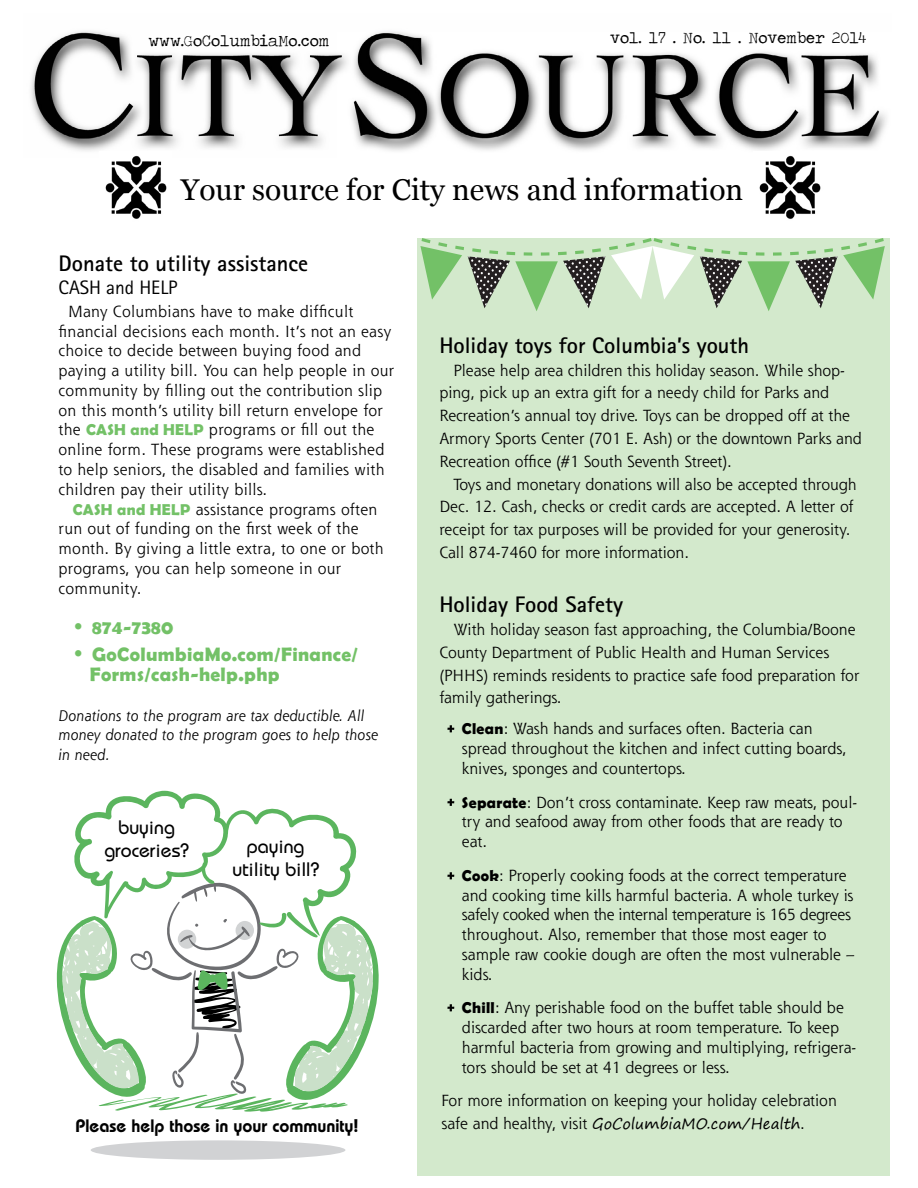
<style>
.page{position:relative;width:918px;height:1188px;background:#fff}
.page>*{position:absolute;margin:0;border:0;box-sizing:border-box;transform-origin:0 0}
.t1{font:30px "Georgia";color:#000}
.t2{font:700 22.5px "Rotis Sans Serif";color:#000}
.t3{font:700 19.5px/19.8px "Berlin Sans FB Demi";letter-spacing:.02em;color:#73c167}
.t4{font:500 19.5px/23.4px "Bauhaus";color:#000;text-align:center}
.t5{font:19.5px "Rotis Sans Serif";color:#000}
.t6{font:600 18px "Bauhaus";color:#000}
.t7{font:16.5px "Traveling Typewriter";color:#000}
.t8{font:15.75px/19.8px "Shannon";color:#000}
.t9{font:15.75px/19.8px "Shannon";letter-spacing:.02em;color:#000}
.t10{font:italic 15px/19.8px "Shannon";letter-spacing:.02em;color:#000}
.t11{font:15px "Segoe Print";color:#000}
.s1{font-family:"Berlin Sans FB Demi";font-weight:700;color:#73c167}
.s2{font-family:"Bauhaus 93";font-weight:400;font-size:22.5px}
.s3{font-family:"Berlin Sans FB Demi";font-weight:700}
.s4{font-family:"Shannon";font-size:15.75px}
</style>
<div class="page">
<div style="left:91px;top:1140px;width:254px;height:20px;background:#d1d2d4;border-radius:50%"></div>
<div style="left:417px;top:238px;width:473px;height:938px;background:#d3e9cc"></div>
<img style="left:31px;top:31px;width:856px;height:120px">
<img style="left:105px;top:155px;width:62px;height:64px">
<img style="left:759px;top:155px;width:62px;height:64px">
<svg style="left:420px;top:238px;width:465px;height:73px"></svg>
<svg style="left:447px;top:725px;width:7px;height:7px"></svg>
<svg style="left:447px;top:799px;width:7px;height:7px"></svg>
<svg style="left:447px;top:872px;width:7px;height:7px"></svg>
<svg style="left:447px;top:1004px;width:7px;height:7px"></svg>
<svg style="left:57px;top:790px;width:322px;height:322px"></svg>
<p class="t7" style="left:149px;top:30px;width:182px">www.GoColumbiaMo.com</p>
<p class="t7" style="left:610px;top:27px;width:258px">vol. 17 • No. 11 • November 2014</p>
<h1 class="t1" style="left:181px;top:172px;width:564px">Your source for City news and information</h1>
<h2 class="t2" style="left:59px;top:249px;width:251px">Donate to utility assistance</h2>
<p class="t5" style="left:59px;top:276px;width:121px">CASH and HELP</p>
<p class="t9" style="left:59px;top:301px;width:337px;text-indent:10px">Many Columbians have to make difficult financial decisions each month. It’s not an easy choice to decide between buying food and paying a utility bill. You can help people in our community by filling out the contribution slip on this month’s utility bill return envelope for the <span class="s1">CASH and HELP</span> programs or fill out the online form. These programs were established to help seniors, the disabled and families with children pay their utility bills.</p>
<p class="t9" style="left:59px;top:499px;width:327px;text-indent:14px"><span class="s1">CASH and HELP</span> assistance programs often run out of funding on the first week of the month. By giving a little extra, to one or both programs, you can help someone in our community.</p>
<p class="t3" style="left:71px;top:617px;width:104px"><span class="s2">•</span> 874-7380</p>
<p class="t3" style="left:90px;top:644px;width:270px;text-indent:-19px"><span class="s2">•</span> GoColumbiaMo.com/Finance/<br>Forms/cash-help.php</p>
<p class="t10" style="left:59px;top:705px;width:321px">Donations to the program are tax deductible. All money donated to the program goes to help those in need.</p>
<p class="t4" style="left:104px;top:815px;width:86px">buying groceries?</p>
<p class="t4" style="left:232px;top:834px;width:88px">paying utility bill?</p>
<p class="t6" style="left:75px;top:1114px;width:285px">Please help those in your community!</p>
<h2 class="t2" style="left:439px;top:331px;width:311px">Holiday toys for Columbia’s youth</h2>
<p class="t8" style="left:439px;top:358px;width:424px;line-height:22.8px;text-indent:14px">Please help area children this holiday season. While shop&shy;ping, pick up an extra gift for a needy child for Parks and Recreation’s annual toy drive. Toys can be dropped off at the Armory Sports Center (701 E. Ash) or the downtown Parks and Recreation office (#1 South Seventh Street).</p>
<p class="t8" style="left:439px;top:472px;width:419px;line-height:22.8px;text-indent:14px">Toys and monetary donations will also be accepted through Dec. 12. Cash, checks or credit cards are accepted. A letter of receipt for tax purposes will be provided for your generosity.<br>Call 874-7460 for more information.</p>
<h2 class="t2" style="left:439px;top:590px;width:185px">Holiday Food Safety</h2>
<p class="t8" style="left:439px;top:618px;width:422px;line-height:22.8px;text-indent:14px">With holiday season fast approaching, the Columbia/Boone County Department of Public Health and Human Services (PHHS) reminds residents to practice safe food preparation for family gatherings.</p>
<p class="t8" style="left:462px;top:718px;width:386px"><span class="s3">Clean</span>: Wash hands and surfaces often. Bacteria can spread throughout the kitchen and infect cutting boards, knives, sponges and countertops.</p>
<p class="t8" style="left:462px;top:792px;width:397px"><span class="s3">Separate</span>: Don’t cross‐contaminate. Keep raw meats, poul&shy;try and seafood away from other foods that are ready‐to‐ eat.</p>
<p class="t8" style="left:462px;top:865px;width:394px"><span class="s3">Cook</span>: Properly cooking foods at the correct temperature and cooking time kills harmful bacteria. A whole turkey is safely cooked when the internal temperature is 165 degrees throughout. Also, remember that those most eager to sample raw cookie dough are often the most vulnerable – kids.</p>
<p class="t8" style="left:462px;top:997px;width:396px"><span class="s3">Chill</span>: Any perishable food on the buffet table should be discarded after two hours at room temperature. To keep harmful bacteria from growing and multiplying, refrigera&shy;tors should be set at 41 degrees or less.</p>
<p class="t8" style="left:442px;top:1090px;width:397px">For more information on keeping your holiday celebration</p>
<p class="t11" style="left:442px;top:1110px;width:365px"><span class="s4">safe and healthy, visit</span> GoColumbiaMO.com/Health<span class="s4">.</span></p>
</div>
